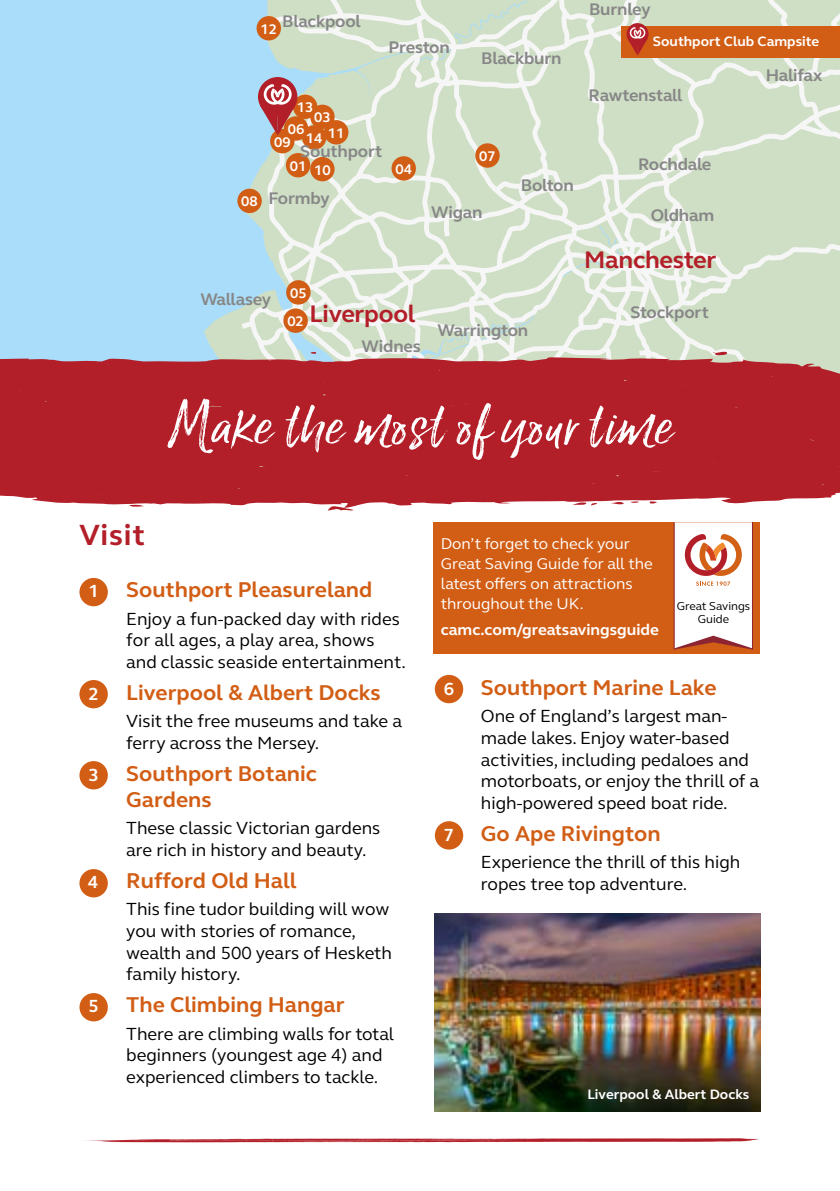
<style>
.page{position:relative;width:840px;height:1191px;background:#fff}
.page>*{position:absolute;margin:0;border:0;box-sizing:border-box;transform-origin:0 0}
.t1{font:68px "Lucky Fellas Win";letter-spacing:.025em;color:#fff}
.t2{font:700 30px "FS Elliot";letter-spacing:.025em;color:#b31f29}
.t3{font:700 24.6px "FS Elliot";letter-spacing:-.01em;color:#b31f29}
.t4{font:700 24.6px "FS Elliot";letter-spacing:-.01em;color:#b31f28}
.t5{font:700 22px/26.4px "FS Elliot";color:#d25e15}
.t6{font:18px/21.6px "FS Elliot";color:#000}
.t7{font:700 18px "FS Elliot";color:#fff}
.t8{font:700 17.2px "FS Elliot";letter-spacing:-.01em;color:#878787}
.t9{font:16px/20px "FS Elliot";color:#fff}
.t10{font:700 16px "FS Elliot";color:#fff}
.t11{font:700 14.4px "FS Elliot";color:#fff}
.t12{font:700 14px "FS Elliot";color:#fff}
.t13{font:11.8px/13.4px "FS Elliot";color:#000;text-align:center}
</style>
<div class="page">
<div style="left:79px;top:0;width:157px;height:357px;background:#aaddf9"></div>
<svg style="left:236px;top:0;width:603px;height:357px"></svg>
<div style="left:391px;top:156px;width:24px;height:25px;background:#d25e15;border-radius:50%"></div>
<div style="left:475px;top:143px;width:24px;height:25px;background:#d25e15;border-radius:50%"></div>
<div style="left:293px;top:95px;width:24px;height:24px;background:#d25e15;border-radius:50%"></div>
<div style="left:324px;top:120px;width:24px;height:24px;background:#d25e15;border-radius:50%"></div>
<div style="left:237px;top:189px;width:25px;height:24px;background:#d25e15;border-radius:50%"></div>
<div style="left:270px;top:129px;width:24px;height:24px;background:#d25e15;border-radius:50%"></div>
<div style="left:310px;top:157px;width:24px;height:24px;background:#d25e15;border-radius:50%"></div>
<div style="left:283px;top:308px;width:24px;height:25px;background:#d25e15;border-radius:50%"></div>
<div style="left:286px;top:280px;width:24px;height:24px;background:#d25e15;border-radius:50%"></div>
<div style="left:256px;top:16px;width:25px;height:24px;background:#d25e15;border-radius:50%"></div>
<div style="left:302px;top:125px;width:24px;height:25px;background:#d25e15;border-radius:50%"></div>
<div style="left:310px;top:105px;width:24px;height:24px;background:#d25e15;border-radius:50%"></div>
<div style="left:284px;top:116px;width:24px;height:25px;background:#d25e15;border-radius:50%"></div>
<div style="left:286px;top:153px;width:24px;height:24px;background:#d25e15;border-radius:50%"></div>
<img style="left:434px;top:913px;width:326px;height:198px">
<div style="left:79px;top:680px;width:29px;height:28px;background:#d25e15;border-radius:50%"></div>
<div style="left:79px;top:761px;width:29px;height:28px;background:#d25e15;border-radius:50%"></div>
<div style="left:79px;top:869px;width:29px;height:28px;background:#d25e15;border-radius:50%"></div>
<div style="left:79px;top:578px;width:29px;height:28px;background:#d25e15;border-radius:50%"></div>
<div style="left:434px;top:675px;width:29px;height:28px;background:#d25e15;border-radius:50%"></div>
<div style="left:434px;top:821px;width:29px;height:28px;background:#d25e15;border-radius:50%"></div>
<div style="left:79px;top:993px;width:29px;height:28px;background:#d25e15;border-radius:50%"></div>
<div style="left:0;top:0;width:79px;height:393px;background:#aaddf9"></div>
<svg style="left:86px;top:1138px;width:674px;height:5px"></svg>
<div style="left:621px;top:27px;width:218px;height:31px;background:#d25e15"></div>
<div style="left:626px;top:23px;width:22px;height:22px;background:#b31f29;border-radius:50%"></div>
<svg style="left:627px;top:27px;width:20px;height:29px"></svg>
<div style="left:258px;top:77px;width:39px;height:39px;background:#b31f29;border-radius:50%"></div>
<svg style="left:260px;top:84px;width:35px;height:52px"></svg>
<svg style="left:710px;top:349px;width:16px;height:7px"></svg>
<div style="left:0;top:357px;width:839px;height:150px;background:#b31f29"></div>
<svg style="left:310px;top:352px;width:8px;height:2px"></svg>
<svg style="left:610px;top:501px;width:13px;height:4px"></svg>
<svg style="left:648px;top:501px;width:8px;height:2px"></svg>
<svg style="left:629px;top:501px;width:10px;height:2px"></svg>
<svg style="left:572px;top:502px;width:25px;height:3px"></svg>
<svg style="left:129px;top:504px;width:15px;height:3px"></svg>
<svg style="left:327px;top:505px;width:26px;height:6px"></svg>
<div style="left:433px;top:522px;width:326px;height:131px;background:#d25e15"></div>
<svg style="left:673px;top:522px;width:78px;height:127px"></svg>
<hr style="left:751px;top:522px;width:1px;height:127px;background:#8c2432">
<p class="t8" style="left:282px;top:10px;width:80px">Blackpool</p>
<p class="t11" style="left:260px;top:19px;width:18px">12</p>
<p class="t8" style="left:388px;top:35px;width:63px">Preston</p>
<p class="t8" style="left:481px;top:46px;width:82px">Blackburn</p>
<p class="t11" style="left:241px;top:192px;width:18px">08</p>
<p class="t11" style="left:297px;top:98px;width:18px">13</p>
<p class="t11" style="left:314px;top:108px;width:18px">03</p>
<p class="t11" style="left:287px;top:119px;width:18px">06</p>
<p class="t11" style="left:289px;top:156px;width:18px">01</p>
<p class="t8" style="left:268px;top:186px;width:63px">Formby</p>
<p class="t11" style="left:328px;top:123px;width:18px">11</p>
<p class="t11" style="left:306px;top:128px;width:18px">14</p>
<p class="t11" style="left:274px;top:132px;width:18px">09</p>
<p class="t8" style="left:300px;top:139px;width:84px">Southport</p>
<p class="t11" style="left:314px;top:160px;width:18px">10</p>
<p class="t11" style="left:395px;top:159px;width:18px">04</p>
<p class="t11" style="left:479px;top:146px;width:18px">07</p>
<p class="t8" style="left:431px;top:200px;width:53px">Wigan</p>
<p class="t8" style="left:520px;top:174px;width:54px">Bolton</p>
<p class="t8" style="left:200px;top:288px;width:72px">Wallasey</p>
<p class="t11" style="left:290px;top:283px;width:18px">05</p>
<p class="t11" style="left:287px;top:311px;width:18px">02</p>
<h3 class="t4" style="left:309px;top:297px;width:107px">Liverpool</h3>
<p class="t8" style="left:361px;top:335px;width:61px">Widnes</p>
<p class="t8" style="left:437px;top:318px;width:92px">Warrington</p>
<p class="t8" style="left:588px;top:-2px;width:63px">Burnley</p>
<p class="t12" style="left:652px;top:32px;width:168px">Southport Club Campsite</p>
<p class="t8" style="left:588px;top:84px;width:95px">Rawtenstall</p>
<p class="t8" style="left:637px;top:153px;width:75px">Rochdale</p>
<p class="t8" style="left:650px;top:203px;width:65px">Oldham</p>
<h3 class="t3" style="left:583px;top:243px;width:134px">Manchester</h3>
<p class="t8" style="left:630px;top:301px;width:80px">Stockport</p>
<p class="t8" style="left:765px;top:64px;width:58px">Halifax</p>
<h1 class="t1" style="left:168px;top:382px;width:504px">Make the most of your time</h1>
<h2 class="t2" style="left:79px;top:515px;width:67px">Visit</h2>
<p class="t5" style="left:126px;top:576px;width:247px">Southport Pleasureland</p>
<p class="t6" style="left:126px;top:607px;width:281px">Enjoy a fun-packed day with rides for all ages, a play area, shows and classic seaside entertainment.</p>
<p class="t5" style="left:126px;top:679px;width:256px">Liverpool &amp; Albert Docks</p>
<p class="t6" style="left:126px;top:710px;width:277px">Visit the free museums and take a ferry across the Mersey.</p>
<p class="t5" style="left:126px;top:760px;width:192px">Southport Botanic<br>Gardens</p>
<p class="t6" style="left:126px;top:817px;width:255px">These classic Victorian gardens are rich in history and beauty.</p>
<p class="t5" style="left:126px;top:867px;width:172px">Rufford Old Hall</p>
<p class="t6" style="left:126px;top:898px;width:267px">This fine tudor building will wow you with stories of romance, wealth and 500 years of Hesketh family history.</p>
<p class="t5" style="left:126px;top:991px;width:220px">The Climbing Hangar</p>
<p class="t6" style="left:126px;top:1022px;width:269px">There are climbing walls for total beginners (youngest age 4) and experienced climbers to tackle.</p>
<p class="t7" style="left:88px;top:579px;width:12px">1</p>
<p class="t7" style="left:88px;top:681px;width:12px">2</p>
<p class="t7" style="left:88px;top:762px;width:12px">3</p>
<p class="t7" style="left:88px;top:870px;width:12px">4</p>
<p class="t7" style="left:88px;top:993px;width:12px">5</p>
<p class="t9" style="left:440px;top:533px;width:213px">Don’t forget to check your<br>Great Saving Guide for all the latest offers on attractions throughout the UK.</p>
<p class="t10" style="left:440px;top:618px;width:220px">camc.com/greatsavingsguide</p>
<p class="t13" style="left:676px;top:599px;width:75px">Great Savings<br>Guide</p>
<p class="t7" style="left:443px;top:677px;width:12px">6</p>
<p class="t7" style="left:443px;top:822px;width:12px">7</p>
<p class="t5" style="left:480px;top:674px;width:237px">Southport Marine Lake</p>
<p class="t6" style="left:480px;top:705px;width:280px">One of England’s largest man&shy;made lakes. Enjoy water-based activities, including pedaloes and motorboats, or enjoy the thrill of a high-powered speed boat ride.</p>
<p class="t5" style="left:480px;top:820px;width:181px">Go Ape Rivington</p>
<p class="t6" style="left:480px;top:851px;width:261px">Experience the thrill of this high ropes tree top adventure.</p>
<p class="t12" style="left:587px;top:1085px;width:163px">Liverpool &amp; Albert Docks</p>
</div>
